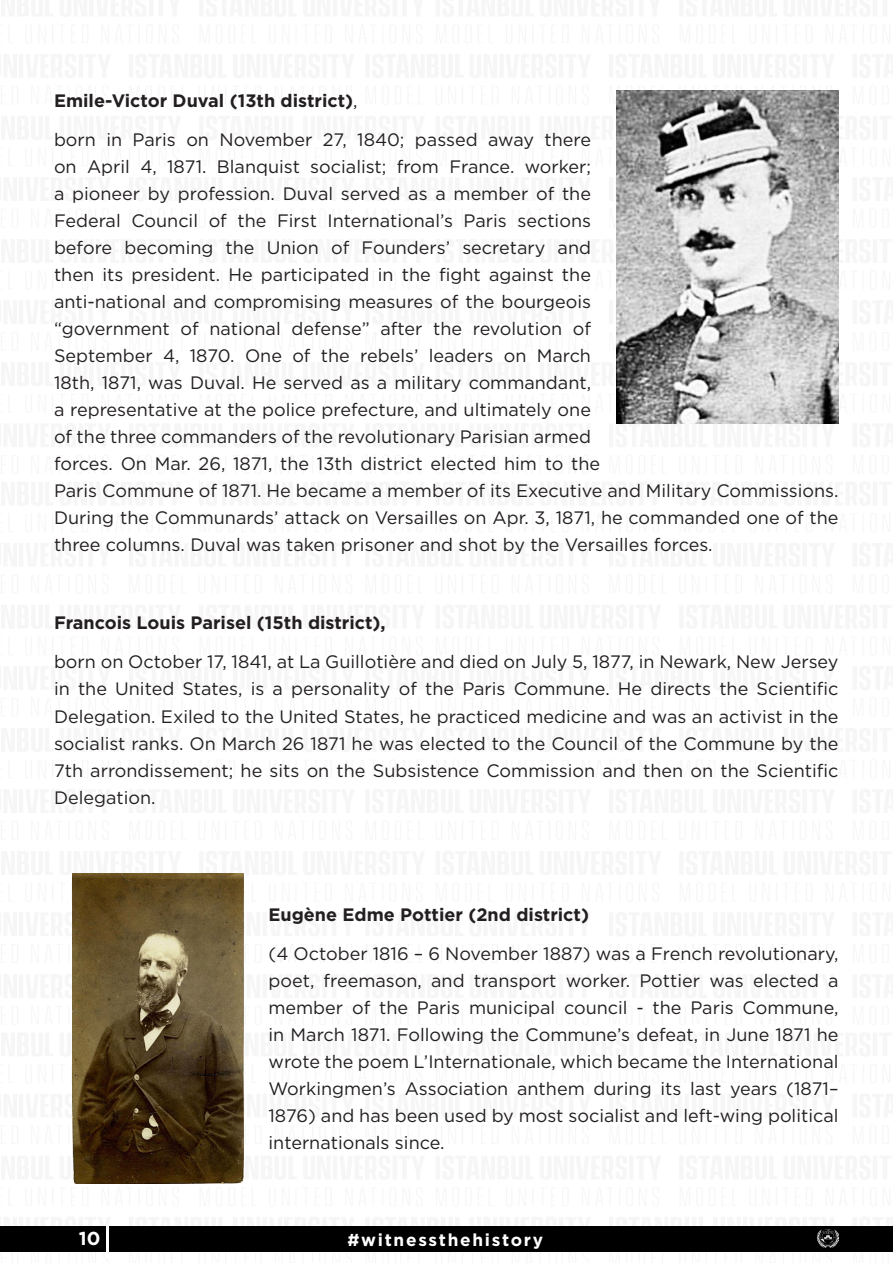
<style>
.page{position:relative;width:893px;height:1263px;background:#fff}
.page>*{position:absolute;margin:0;border:0;box-sizing:border-box;transform-origin:0 0}
.t1{font:700 18.75px "Gotham";color:#fff}
.t2{font:18px/27px "Gotham";color:#231f20}
.t3{font:700 18px "Gotham";color:#231f20}
.t4{font:700 17.25px "Gotham";letter-spacing:.1em;color:#fff}
.s1{font-weight:700}
</style>
<div class="page">
<div style="left:110px;top:1226px;width:783px;height:25px;background:#000"></div>
<div style="left:0;top:1226px;width:106px;height:25px;background:#000"></div>
<img style="left:817px;top:1230px;width:22px;height:17px">
<img style="left:617px;top:91px;width:222px;height:333px">
<img style="left:72px;top:873px;width:172px;height:310px">
<p class="t2" style="left:54px;top:81px;width:538px;line-height:39px"><span class="s1">Emile-Victor Duval (13th district)</span>,<br>born in Paris on November 27, 1840; passed away there</p>
<p class="t2" style="left:54px;top:153px;width:786px">on April 4, 1871. Blanquist socialist; from France. worker;<br>a pioneer by profession. Duval served as a member of the<br>Federal Council of the First International’s Paris sections<br>before becoming the Union of Founders’ secretary and<br>then its president. He participated in the fight against the<br>anti-national and compromising measures of the bourgeois<br>“government of national defense” after the revolution of<br>September 4, 1870. One of the rebels’ leaders on March<br>18th, 1871, was Duval. He served as a military commandant,<br>a representative at the police prefecture, and ultimately one<br>of the three commanders of the revolutionary Parisian armed<br>forces. On Mar. 26, 1871, the 13th district elected him to the<br>Paris Commune of 1871. He became a member of its Executive and Military Commissions.<br>During the Communards’ attack on Versailles on Apr. 3, 1871, he commanded one of the three columns. Duval was taken prisoner and shot by the Versailles forces.</p>
<p class="t3" style="left:54px;top:611px;width:333px">Francois Louis Parisel (15th district),</p>
<p class="t2" style="left:54px;top:648px;width:786px;text-align:justify">born on October 17, 1841, at La Guillotière and died on July 5, 1877, in Newark, New Jersey in the United States, is a personality of the Paris Commune. He directs the Scientific Delegation. Exiled to the United States, he practiced medicine and was an activist in the socialist ranks. On March 26 1871 he was elected to the Council of the Commune by the 7th arrondissement; he sits on the Subsistence Commission and then on the Scientific Delegation.</p>
<p class="t3" style="left:269px;top:902px;width:322px">Eugène Edme Pottier (2nd district)</p>
<p class="t2" style="left:269px;top:939px;width:572px;text-align:justify">(4 October 1816 – 6 November 1887) was a French revolutionary, poet, freemason, and transport worker. Pottier was elected a member of the Paris municipal council - the Paris Commune, in March 1871. Following the Commune’s defeat, in June 1871 he wrote the poem L’Internationale, which became the International Workingmen’s Association anthem during its last years (1871– 1876) and has been used by most socialist and left-wing political internationals since.</p>
<p class="t1" style="left:79px;top:1226px;width:23px">10</p>
<p class="t4" style="left:347px;top:1228px;width:197px">#witnessthehistory</p>
</div>
